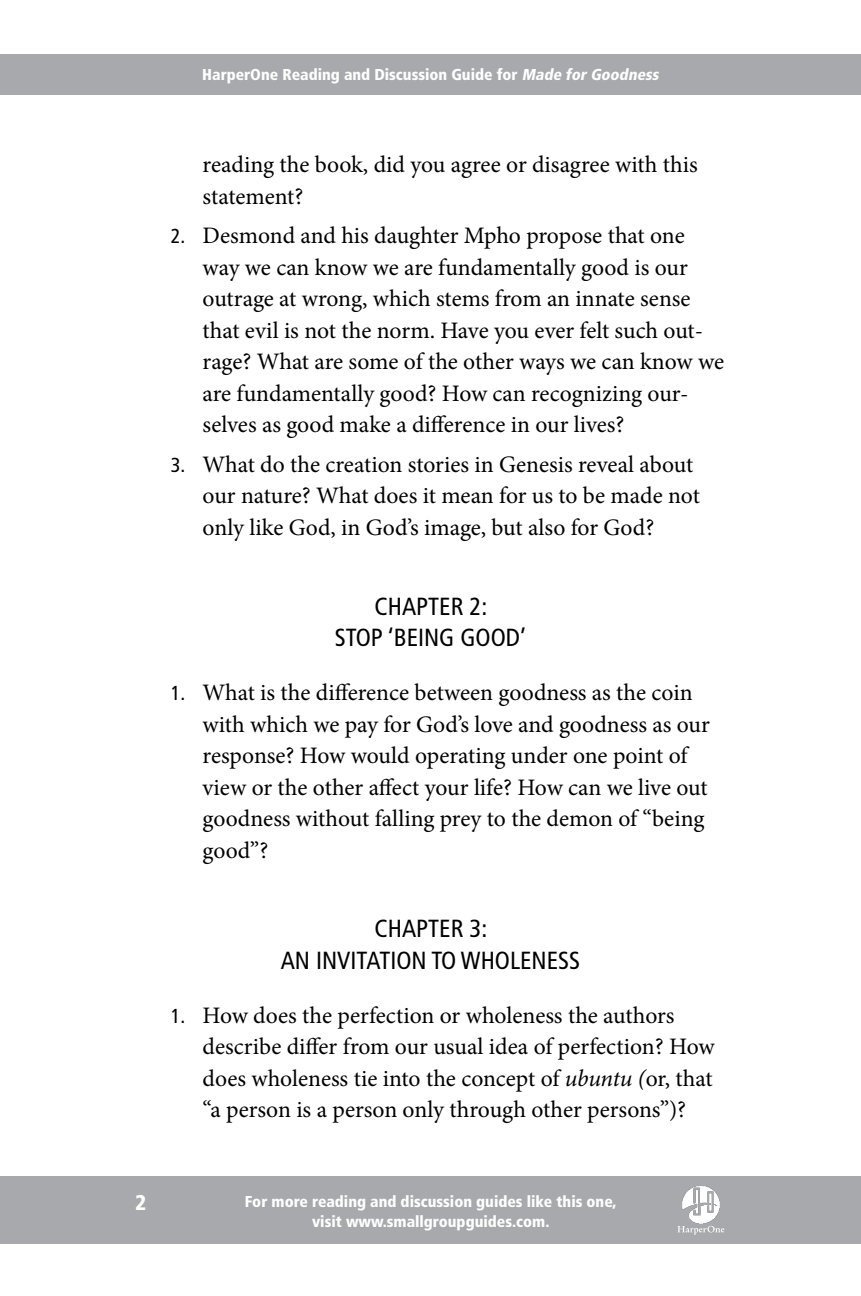
<style>
.page{position:relative;width:861px;height:1296px;background:#fff}
.page>*{position:absolute;margin:0;border:0;box-sizing:border-box;transform-origin:0 0}
.t1{font:condensed 24.75px/31.5px "Frutiger";color:#000;text-align:center}
.t2{font:23.62px/31.5px "Minion Pro";letter-spacing:-.005em;color:#000}
.t3{font:900 condensed 21.38px "Frutiger";color:#fff}
.t4{font:900 condensed 15.75px/20.2px "Frutiger";color:#fff;text-align:center}
.s1{font-style:italic}
.s2{font-family:"Frutiger";font-stretch:condensed;font-size:20.25px}
</style>
<div class="page">
<div style="left:0;top:1176px;width:861px;height:67px;background:#a7a9ac"></div>
<div style="left:0;top:54px;width:861px;height:40px;background:#a7a9ac"></div>
<svg style="left:677px;top:1226px;width:47px;height:9px"></svg>
<img style="left:682px;top:1185px;width:38px;height:39px">
<p class="t4" style="left:202px;top:64px;width:461px">HarperOne Reading and Discussion Guide for <span class="s1">Made forGoodness</span></p>
<p class="t2" style="left:202px;top:149px;width:496px">reading the book, did you agree or disagree with this statement?</p>
<p class="t2" style="left:202px;top:220px;width:523px;text-indent:-32px"><span class="s2">2.</span> Desmond and his daughter Mpho propose that one way we can know we are fundamentally good is our outrage at wrong, which stems from an innate sense that evil is not the norm. Have you ever felt such out&shy;rage? What are some of the other ways we can know we are fundamentally good? How can recognizing our&shy;selves as good make a difference in our lives?</p>
<p class="t2" style="left:202px;top:448px;width:499px;text-indent:-32px"><span class="s2">3.</span> What do the creation stories in Genesis reveal about our nature? What does it mean for us to be made not only like God, in God’s image, but also for God?</p>
<p class="t1" style="left:335px;top:590px;width:192px">CHAPTER 2:<br>STOP ‘BEING GOOD’</p>
<p class="t2" style="left:202px;top:677px;width:509px;text-indent:-32px"><span class="s2">1.</span> What is the difference between goodness as the coin with which we pay for God’s love and goodness as our response? How would operating under one point of view or the other affect your life? How can we live out goodness without falling prey to the demon of “being good”?</p>
<p class="t1" style="left:281px;top:913px;width:301px">CHAPTER 3:<br>AN INVITATION TO WHOLENESS</p>
<p class="t2" style="left:202px;top:1000px;width:513px;text-indent:-32px"><span class="s2">1.</span> How does the perfection or wholeness the authors describe differ from our usual idea of perfection? How does wholeness tie into the concept of <span class="s1">ubuntu (</span>or, that “a person is a person only through other persons”)?</p>
<p class="t3" style="left:135px;top:1189px;width:13px">2</p>
<p class="t4" style="left:245px;top:1191px;width:373px">For more reading and discussion guides like this one, visit www.smallgroupguides.com.</p>
</div>
